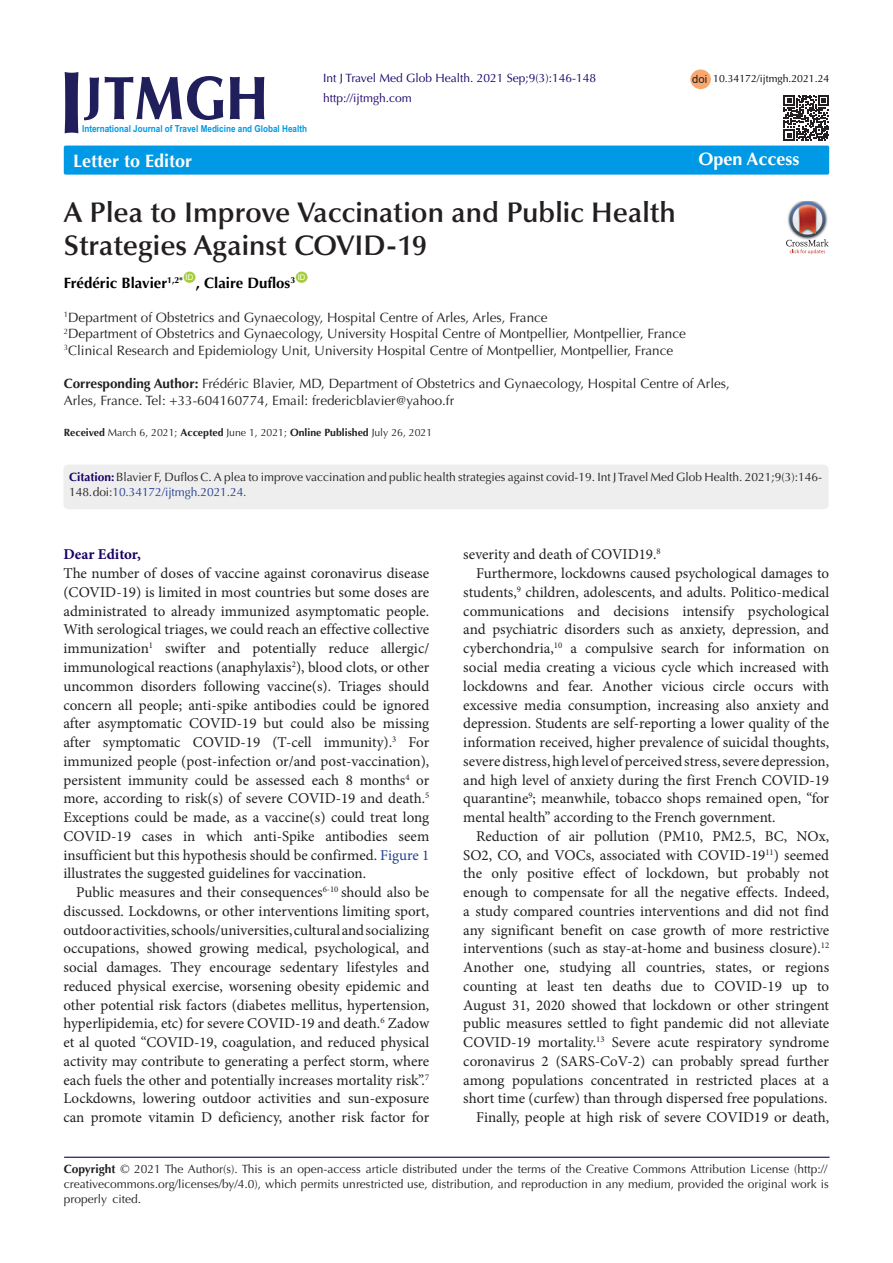
<style>
.page{position:relative;width:893px;height:1263px;background:#fff}
.page>*{position:absolute;margin:0;border:0;box-sizing:border-box;transform-origin:0 0}
.t1{font:900 85.65px "Optima LT Std";color:#201f5b;scale:.66 1}
.t2{font:900 61.2px "Optima LT Std";color:#201f5b;scale:.88 1}
.t3{font:900 50.55px "Optima LT Std";color:#201f5b}
.t4{font:600 28.5px/33px "Optima LT Std";color:#231f20}
.t5{font:700 18px "Optima LT Std";color:#fff}
.t6{font:15px/18.8px "Minion Pro";color:#231f20;text-align:justify}
.t7{font:700 15px "Optima LT Std";color:#000}
.Default{font:700 15px "Minion Pro";color:#190066}
.t8{font:13.5px/16.5px "Optima LT Std";color:#231f20}
.t9{font:12px/15px "Optima LT Std";color:#231f20;text-align:justify}
.t10{font:12px "Optima LT Std";color:#190066}
.t11{font:11.25px "Arial";color:#231f20}
.t12{font:10.5px "Optima LT Std";color:#231f20}
.t13{font:10.5px "Optima LT Std";color:#000}
.t14{font:700 9.6px "Arial";color:#0099e5;scale:.85 1}
.t15{font:7.8px "Arial";color:#fff}
.s1{font-weight:700}
.s2{font-weight:700;color:#190066}
.s3{color:#25408f}
</style>
<div class="page">
<hr style="left:64px;top:1157px;width:765px;height:1px;background:#190066">
<div style="left:690px;top:69px;width:21px;height:20px;background:#f9a86f;border-radius:50%"></div>
<div style="left:64px;top:146px;width:765px;height:29px;background:#0099e5;border-radius:2px"></div>
<div style="left:184px;top:272px;width:11px;height:11px;background:#a6ce39;border-radius:50%"></div>
<div style="left:296px;top:272px;width:12px;height:11px;background:#a6ce39;border-radius:50%"></div>
<svg style="left:783px;top:95px;width:46px;height:46px"></svg>
<div style="left:64px;top:465px;width:764px;height:43px;background:#eee;border-radius:4px"></div>
<div style="left:63px;top:465px;width:766px;height:44px;border:2px solid #eee;border-radius:4px"></div>
<img style="left:798px;top:201px;width:18px;height:1px">
<svg style="left:786px;top:202px;width:43px;height:52px"></svg>
<p class="t1" style="left:61px;top:51px;width:35px">I</p>
<p class="t10" style="left:323px;top:71px;width:275px">Int J Travel Med Glob Health. 2021 Sep;9(3):146-148</p>
<p class="t11" style="left:692px;top:71px;width:17px">doi</p>
<p class="t13" style="left:713px;top:73px;width:118px">10.34172/ijtmgh.2021.24</p>
<p class="t2" style="left:104px;top:63px;width:188px">TMGH</p>
<p class="t3" style="left:86px;top:66px;width:18px">J</p>
<p class="t5" style="left:73px;top:150px;width:121px">Letter to Editor</p>
<p class="t5" style="left:699px;top:149px;width:103px">Open Access</p>
<p class="t4" style="left:64px;top:196px;width:613px">A Plea to Improve Vaccination and Public Health<br>Strategies Against COVID-19</p>
<p class="t7" style="left:64px;top:274px;width:121px">Frédéric Blavier<sup>1,2*</sup></p>
<p class="t15" style="left:186px;top:272px;width:9px">ID</p>
<p class="t7" style="left:196px;top:274px;width:101px">, Claire Duflos<sup>3</sup></p>
<p class="t15" style="left:298px;top:272px;width:9px">ID</p>
<p class="t8" style="left:64px;top:309px;width:485px"><sup>1</sup>Department of Obstetrics and Gynaecology, Hospital Centre of Arles, Arles, France</p>
<p class="t8" style="left:64px;top:326px;width:624px"><sup>2</sup>Department of Obstetrics and Gynaecology, University Hospital Centre of Montpellier, Montpellier, France</p>
<p class="t8" style="left:64px;top:342px;width:611px"><sup>3</sup>Clinical Research and Epidemiology Unit, University Hospital Centre of Montpellier, Montpellier, France</p>
<p class="t8" style="left:64px;top:376px;width:668px"><span class="s1">Corresponding Author:</span> Frédéric Blavier, MD, Department of Obstetrics and Gynaecology, Hospital Centre of Arles,<br>Arles, France. Tel: +33-604160774, Email: fredericblavier@yahoo.fr</p>
<p class="t10" style="left:323px;top:91px;width:90px">http://ijtmgh.com</p>
<p class="t14" style="left:82px;top:122px;width:266px">International Journal of Travel Medicine and Global Health</p>
<p class="t12" style="left:64px;top:426px;width:370px"><span class="s1">Received</span> March 6, 2021; <span class="s1">Accepted</span> June 1, 2021; <span class="s1">Online Published</span> July 26, 2021</p>
<p class="t9" style="left:69px;top:469px;width:755px"><span class="s2">Citation:</span>Blavier F, Duflos C. A plea to improve vaccination and public health strategies against covid-19. Int J Travel Med Glob Health. 2021;9(3):146-<br>148. doi:<span class="s3">10.34172/ijtmgh.2021.24.</span></p>
<p class="Default" style="left:63px;top:544px;width:79px">Dear Editor,</p>
<p class="t6" style="left:63px;top:564px;width:367px">The number of doses of vaccine against coronavirus disease (COVID-19) is limited in most countries but some doses are administrated to already immunized asymptomatic people.<br>With serological triages, we could reach an effective collective immunization<sup>1</sup> swifter and potentially reduce allergic/ immunological reactions (anaphylaxis<sup>2</sup>), blood clots, or other uncommon disorders following vaccine(s). Triages should concern all people; anti-spike antibodies could be ignored after asymptomatic COVID-19 but could also be missing after symptomatic COVID-19 (T-cell immunity).<sup>3</sup> For immunized people (post-infection or/and post-vaccination), persistent immunity could be assessed each 8 months<sup>4</sup> or more, according to risk(s) of severe COVID-19 and death.<sup>5<br></sup>Exceptions could be made, as a vaccine(s) could treat long COVID-19 cases in which anti-Spike antibodies seem insufficient but this hypothesis should be confirmed. <span class="s3">Figure 1 </span>illustrates the suggested guidelines for vaccination.</p>
<p class="t6" style="left:63px;top:883px;width:367px;text-indent:13px">Public measures and their consequences<sup>6-10</sup> should also be discussed. Lockdowns, or other interventions limiting sport, outdoor activities, schools/universities, cultural and socializing occupations, showed growing medical, psychological, and social damages. They encourage sedentary lifestyles and reduced physical exercise, worsening obesity epidemic and other potential risk factors (diabetes mellitus, hypertension, hyperlipidemia, etc) for severe COVID-19 and death.<sup>6</sup> Zadow et al quoted “COVID-19, coagulation, and reduced physical activity may contribute to generating a perfect storm, where each fuels the other and potentially increases mortality risk”.<sup>7<br></sup>Lockdowns, lowering outdoor activities and sun-exposure can promote vitamin D deficiency, another risk factor for</p>
<p class="t6" style="left:463px;top:545px;width:199px">severity and death of COVID19.<sup>8</sup></p>
<p class="t6" style="left:463px;top:564px;width:367px;text-indent:13px">Furthermore, lockdowns caused psychological damages to students,<sup>9</sup> children, adolescents, and adults. Politico-medical communications and decisions intensify psychological and psychiatric disorders such as anxiety, depression, and cyberchondria,<sup>10</sup> a compulsive search for information on social media creating a vicious cycle which increased with lockdowns and fear. Another vicious circle occurs with excessive media consumption, increasing also anxiety and depression. Students are self-reporting a lower quality of the information received, higher prevalence of suicidal thoughts, severe distress, high level of perceived stress, severe depression, and high level of anxiety during the first French COVID-19 quarantine<sup>9</sup>; meanwhile, tobacco shops remained open, “for mental health” according to the French government.</p>
<p class="t6" style="left:463px;top:827px;width:367px;text-indent:13px">Reduction of air pollution (PM10, PM2.5, BC, NOx, SO2, CO, and VOCs, associated with COVID-19<sup>11</sup>) seemed the only positive effect of lockdown, but probably not enough to compensate for all the negative effects. Indeed, a study compared countries interventions and did not find any significant benefit on case growth of more restrictive interventions (such as stay-at-home and business closure).<sup>12<br></sup>Another one, studying all countries, states, or regions counting at least ten deaths due to COVID-19 up to August 31, 2020 showed that lockdown or other stringent public measures settled to fight pandemic did not alleviate COVID-19 mortality.<sup>13</sup> Severe acute respiratory syndrome coronavirus 2 (SARS-CoV-2) can probably spread further among populations concentrated in restricted places at a short time (curfew) than through dispersed free populations.</p>
<p class="t6" style="left:476px;top:1108px;width:355px">Finally, people at high risk of severe COVID19 or death,</p>
<p class="t9" style="left:64px;top:1162px;width:766px"><span class="s1">Copyright</span> © 2021 The Author(s). This is an open-access article distributed under the terms of the Creative Commons Attribution License (http:// creativecommons.org/licenses/by/4.0), which permits unrestricted use, distribution, and reproduction in any medium, provided the original work is properly cited.</p>
</div>
